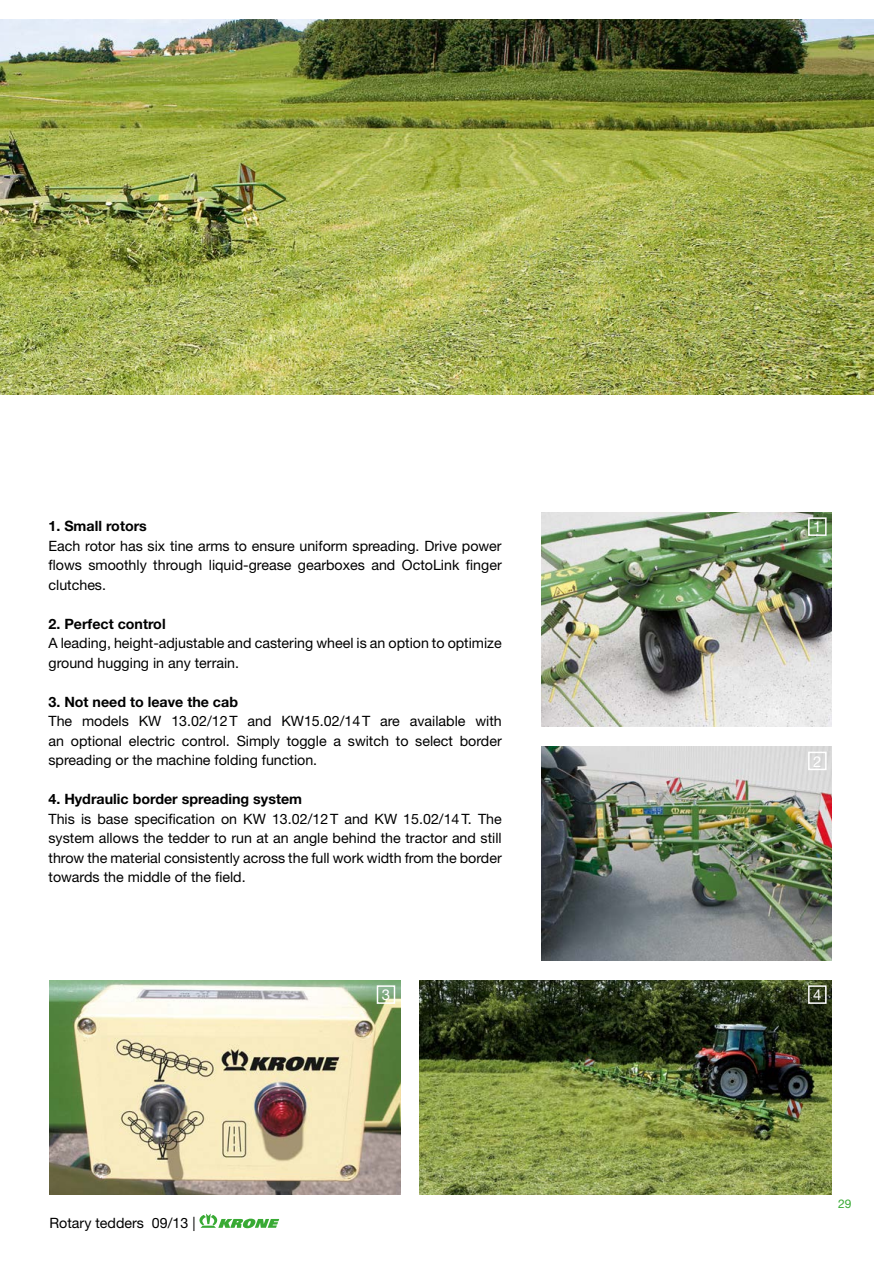
<style>
.page{position:relative;width:893px;height:1263px;background:#fff}
.page>*{position:absolute;margin:0;border:0;box-sizing:border-box;transform-origin:0 0}
.t1{font:15px "Helvetica Neue LT";color:#fff}
.t2{font:14.25px/19.5px "Helvetica Neue LT";color:#000;text-align:justify}
.t3{font:700 14.25px "Helvetica Neue LT";color:#000}
.t4{font:12px "Helvetica Neue LT";color:#38aa34}
</style>
<div class="page">
<img style="left:0;top:19px;width:874px;height:376px">
<img style="left:50px;top:980px;width:350px;height:214px">
<img style="left:419px;top:980px;width:412px;height:214px">
<img style="left:541px;top:746px;width:291px;height:214px">
<img style="left:541px;top:512px;width:291px;height:214px">
<div style="left:808px;top:517px;width:19px;height:19px;border:2px solid #fff"></div>
<div style="left:808px;top:752px;width:19px;height:18px;border:2px solid #fff"></div>
<div style="left:808px;top:985px;width:19px;height:19px;border:2px solid #fff"></div>
<div style="left:377px;top:985px;width:18px;height:19px;border:2px solid #fff"></div>
<svg style="left:199px;top:1213px;width:80px;height:15px"></svg>
<p class="t3" style="left:49px;top:517px;width:100px">1. Small rotors</p>
<p class="t2" style="left:49px;top:536px;width:455px">Each rotor has six tine arms to ensure uniform spreading. Drive power flows smoothly through liquid-grease gearboxes and OctoLink finger clutches.</p>
<p class="t3" style="left:49px;top:615px;width:119px">2. Perfect control</p>
<p class="t2" style="left:49px;top:633px;width:455px">A leading, height-adjustable and castering wheel is an option to optimize ground hugging in any terrain.</p>
<p class="t3" style="left:49px;top:693px;width:191px">3. Not need to leave the cab</p>
<p class="t2" style="left:49px;top:711px;width:455px">The models KW 13.02/12T and KW15.02/14T are available with an optional electric control. Simply toggle a switch to select border spreading or the machine folding function.</p>
<p class="t3" style="left:49px;top:790px;width:255px">4. Hydraulic border spreading system</p>
<p class="t2" style="left:49px;top:808px;width:455px">This is base specification on KW 13.02/12T and KW 15.02/14T. The system allows the tedder to run at an angle behind the tractor and still throw the material consistently across the full work width from the border towards the middle of the field.</p>
<p class="t1" style="left:813px;top:518px;width:10px">1</p>
<p class="t1" style="left:813px;top:752px;width:10px">2</p>
<p class="t1" style="left:382px;top:986px;width:10px">3</p>
<p class="t1" style="left:813px;top:986px;width:10px">4</p>
<p class="t2" style="left:50px;top:1213px;width:147px">Rotary tedders 09/13 |</p>
<p class="t4" style="left:838px;top:1196px;width:15px">29</p>
</div>
